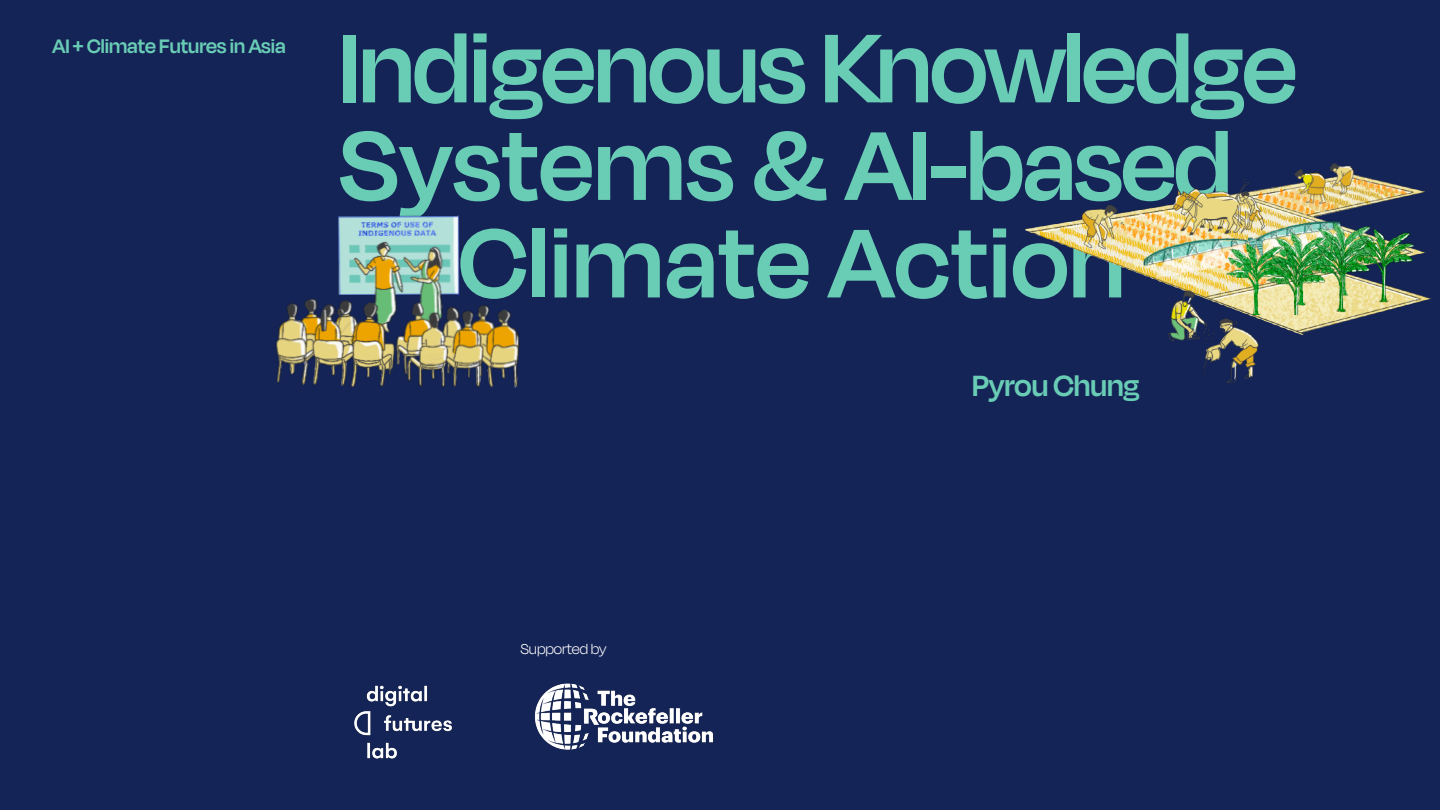
<style>
.page{position:relative;width:1440px;height:810px;background:#152456}
.page>*{position:absolute;margin:0;border:0;box-sizing:border-box;transform-origin:0 0}
.t1{font:600 112.5px/97.6px "Degular Display";letter-spacing:-.01em;color:#69cdb6;text-align:center}
.t2{font:600 33.75px "Degular Display";color:#69cdb6}
.t3{font:600 22.5px "Degular Display";color:#69cdb6}
.t4{font:300 16.5px "Degular Display";color:#fff}
</style>
<div class="page">
<img style="left:354px;top:685px;width:98px;height:74px">
<img style="left:535px;top:683px;width:179px;height:67px">
<img style="left:275px;top:215px;width:245px;height:173px">
<img style="left:1025px;top:163px;width:405px;height:220px">
<p class="t3" style="left:52px;top:33px;width:235px">AI + Climate Futures in Asia</p>
<p class="t1" style="left:339px;top:15px;width:959px">Indigenous Knowledge<br>Systems &amp; AI-based<br>Climate Action</p>
<p class="t2" style="left:972px;top:366px;width:169px">Pyrou Chung</p>
<p class="t4" style="left:520px;top:640px;width:88px">Supported by</p>
</div>
